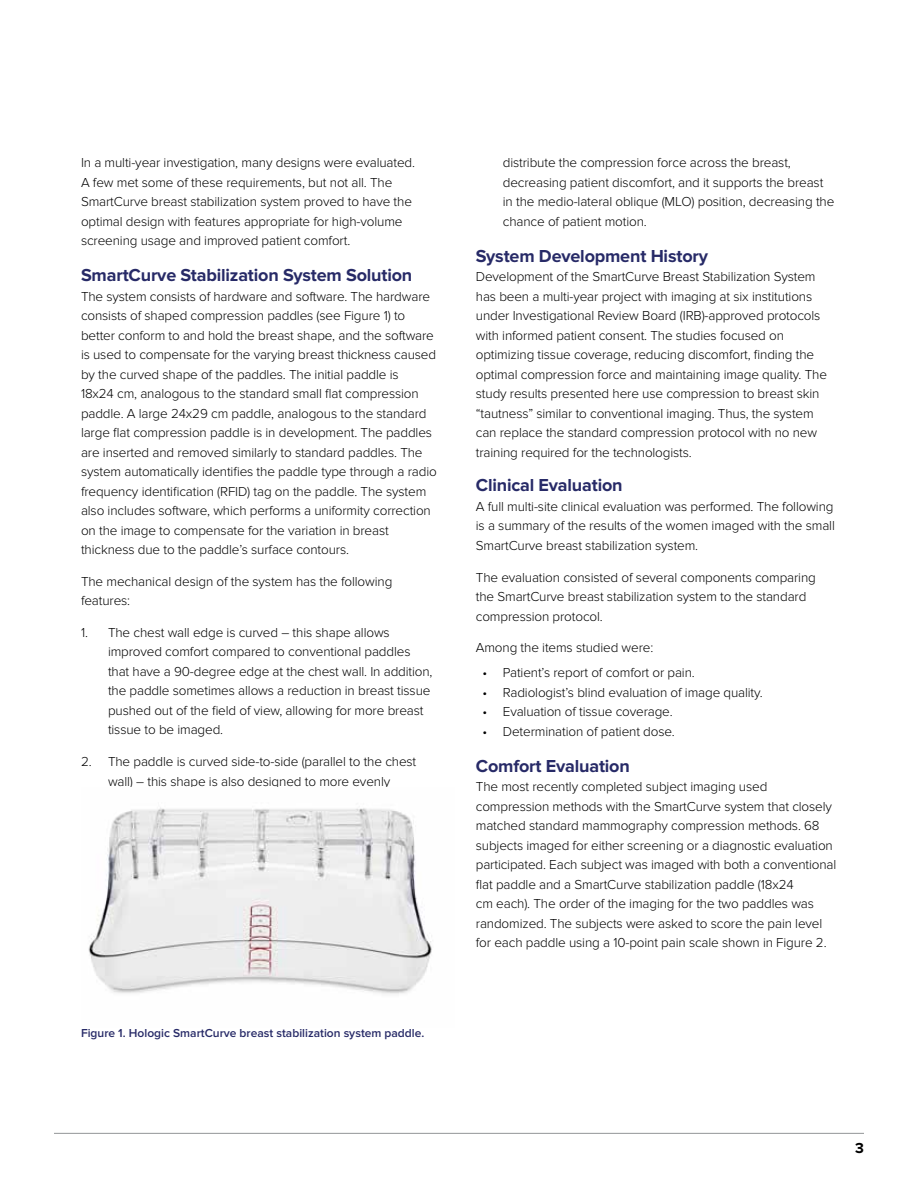
<style>
.page{position:relative;width:918px;height:1188px;background:#fff}
.page>*{position:absolute;margin:0;border:0;box-sizing:border-box;transform-origin:0 0}
.t1{font:700 18px "Proxima Nova";letter-spacing:-.01em;color:#272a67}
.t2{font:700 15px "Proxima Nova";color:#000}
.t3{font:300 13.5px/19.5px "Proxima Nova";letter-spacing:-.01em;color:#000}
.t4{font:600 12px "Proxima Nova";color:#272a67}
</style>
<div class="page">
<hr style="left:54px;top:1133px;width:810px;height:1px;background:#939598">
<img style="left:88px;top:807px;width:344px;height:187px">
<p class="t3" style="left:81px;top:153px;width:336px">In a multi-year investigation, many designs were evaluated.<br>A few met some of these requirements, but not all. The SmartCurve breast stabilization system proved to have the optimal design with features appropriate for high-volume screening usage and improved patient comfort.</p>
<h1 class="t1" style="left:81px;top:265px;width:333px">SmartCurve Stabilization System Solution</h1>
<p class="t3" style="left:81px;top:287px;width:357px">The system consists of hardware and software. The hardware consists of shaped compression paddles (see Figure 1) to better conform to and hold the breast shape, and the software is used to compensate for the varying breast thickness caused by the curved shape of the paddles. The initial paddle is<br>18x24 cm, analogous to the standard small flat compression paddle. A large 24x29 cm paddle, analogous to the standard large flat compression paddle is in development. The paddles are inserted and removed similarly to standard paddles. The system automatically identifies the paddle type through a radio frequency identification (RFID) tag on the paddle. The system also includes software, which performs a uniformity correction on the image to compensate for the variation in breast thickness due to the paddle’s surface contours.</p>
<p class="t3" style="left:81px;top:572px;width:313px">The mechanical design of the system has the following features:</p>
<p class="t3" style="left:108px;top:623px;width:326px;text-indent:-27px">1. The chest wall edge is curved – this shape allows improved comfort compared to conventional paddles that have a 90-degree edge at the chest wall. In addition, the paddle sometimes allows a reduction in breast tissue pushed out of the field of view, allowing for more breast tissue to be imaged.</p>
<p class="t3" style="left:81px;top:752px;width:337px;text-align:center">2. The paddle is curved side-to-side (parallel to the chest wall) – this shape is also designed to more evenly</p>
<p class="t4" style="left:81px;top:1026px;width:345px">Figure 1. Hologic SmartCurve breast stabilization system paddle.</p>
<p class="t3" style="left:503px;top:153px;width:333px">distribute the compression force across the breast, decreasing patient discomfort, and it supports the breast in the medio-lateral oblique (MLO) position, decreasing the chance of patient motion.</p>
<h1 class="t1" style="left:476px;top:245px;width:234px">System Development History</h1>
<p class="t3" style="left:476px;top:267px;width:353px">Development of the SmartCurve Breast Stabilization System has been a multi-year project with imaging at six institutions under Investigational Review Board (IRB)-approved protocols with informed patient consent. The studies focused on optimizing tissue coverage, reducing discomfort, finding the optimal compression force and maintaining image quality. The study results presented here use compression to breast skin “tautness” similar to conventional imaging. Thus, the system can replace the standard compression protocol with no new training required for the technologists.</p>
<h1 class="t1" style="left:476px;top:475px;width:148px">Clinical Evaluation</h1>
<p class="t3" style="left:476px;top:497px;width:361px;text-align:justify">A full multi-site clinical evaluation was performed. The following is a summary of the results of the women imaged with the small SmartCurve breast stabilization system.</p>
<p class="t3" style="left:476px;top:567px;width:342px">The evaluation consisted of several components comparing the SmartCurve breast stabilization system to the standard compression protocol.</p>
<p class="t3" style="left:476px;top:638px;width:179px">Among the items studied were:</p>
<p class="t3" style="left:483px;top:663px;width:214px">• Patient’s report of comfort or pain.</p>
<p class="t3" style="left:483px;top:682px;width:282px">• Radiologist’s blind evaluation of image quality.</p>
<p class="t3" style="left:483px;top:702px;width:192px">• Evaluation of tissue coverage.</p>
<p class="t3" style="left:483px;top:721px;width:194px">• Determination of patient dose.</p>
<h1 class="t1" style="left:476px;top:755px;width:156px">Comfort Evaluation</h1>
<p class="t3" style="left:476px;top:777px;width:362px">The most recently completed subject imaging used compression methods with the SmartCurve system that closely matched standard mammography compression methods. 68 subjects imaged for either screening or a diagnostic evaluation participated. Each subject was imaged with both a conventional flat paddle and a SmartCurve stabilization paddle (18x24<br>cm each). The order of the imaging for the two paddles was randomized. The subjects were asked to score the pain level for each paddle using a 10-point pain scale shown in Figure 2.</p>
<p class="t2" style="left:855px;top:1139px;width:10px">3</p>
</div>
